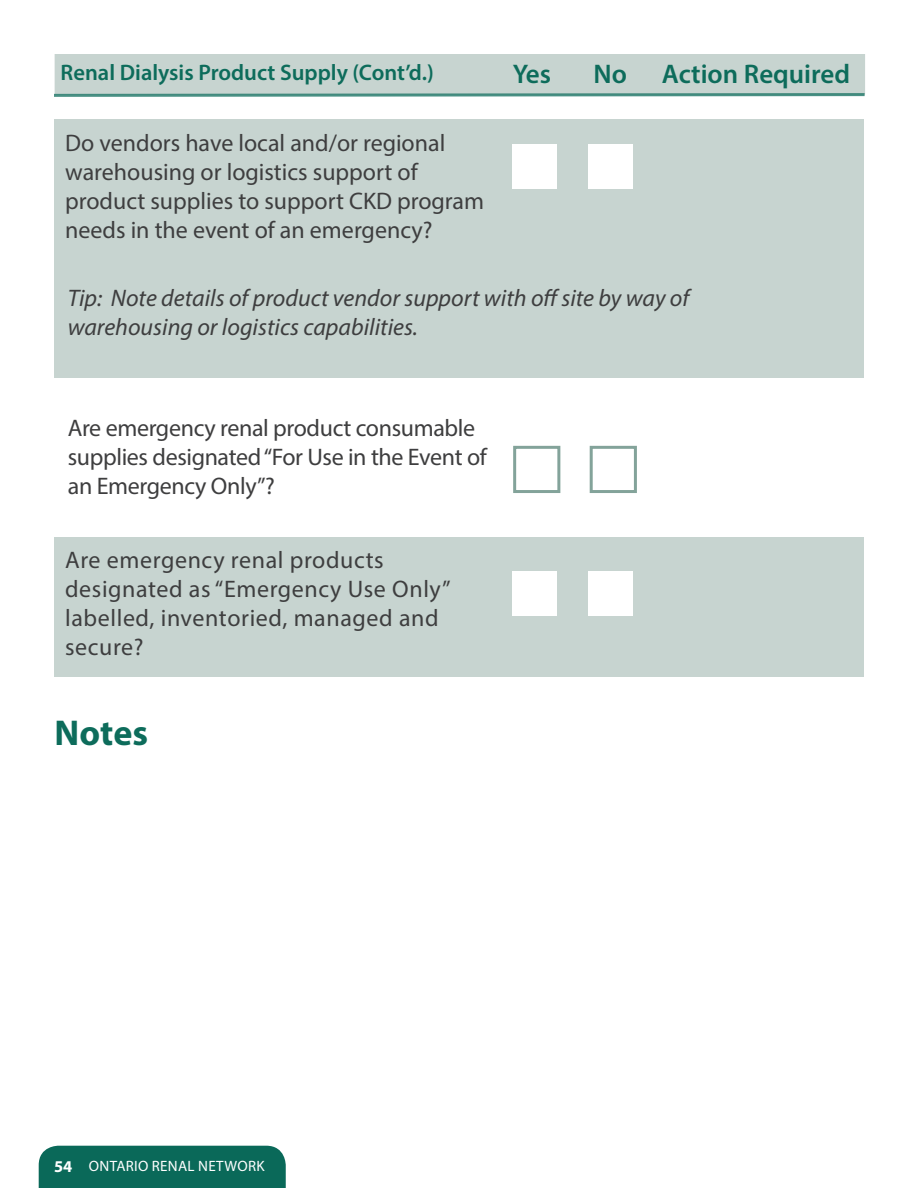
<style>
.page{position:relative;width:918px;height:1188px;background:#fff}
.page>*{position:absolute;margin:0;border:0;box-sizing:border-box;transform-origin:0 0}
.t1{font:700 36px "Myriad Pro";color:#0d6c5b}
.t2{font:600 27px "Myriad Pro";color:#0d6c5b}
.t3{font:24px/28.8px "Myriad Pro";color:#3e3e3f}
.t4{font:24px/28.8px "Myriad Pro";letter-spacing:.025em;color:#3e3e3f}
.t5{font:italic 24px/28.8px "Myriad Pro";color:#3e3e3f}
.t6{font:600 22.5px "Myriad Pro";color:#0d6c5b}
.t7{font:15px "Myriad Pro";letter-spacing:.02em;color:#fff}
.s1{font-weight:700;font-size:16.5px}
</style>
<div class="page">
<div style="left:39px;top:1146px;width:247px;height:42px;background:#0a6959"></div>
<div style="left:55px;top:119px;width:809px;height:259px;background:#c7d4d0"></div>
<div style="left:55px;top:538px;width:809px;height:139px;background:#c7d4d0"></div>
<svg style="left:54px;top:54px;width:811px;height:43px;background:#becfca"></svg>
<div style="left:512px;top:144px;width:44px;height:44px;background:#fff"></div>
<div style="left:589px;top:144px;width:44px;height:44px;background:#fff"></div>
<div style="left:513px;top:446px;width:47px;height:47px;border:3px solid #83a39a"></div>
<svg style="left:589px;top:445px;width:48px;height:48px"></svg>
<div style="left:512px;top:571px;width:44px;height:44px;background:#fff"></div>
<div style="left:589px;top:571px;width:44px;height:44px;background:#fff"></div>
<h1 class="t6" style="left:61px;top:58px;width:375px">Renal Dialysis Product Supply (Cont’d.)</h1>
<h1 class="t2" style="left:513px;top:57px;width:40px">Yes</h1>
<h1 class="t2" style="left:594px;top:57px;width:35px">No</h1>
<h1 class="t2" style="left:662px;top:57px;width:190px">Action Required</h1>
<p class="t3" style="left:65px;top:128px;width:420px">Do vendors have local and/or regional warehousing or logistics support of product supplies to support CKD program needs in the event of an emergency?</p>
<p class="t5" style="left:68px;top:283px;width:623px">Tip: Note details of product vendor support with off site by way of warehousing or logistics capabilities.</p>
<p class="t3" style="left:68px;top:413px;width:421px">Are emergency renal product consumable supplies designated “For Use in the Event of an Emergency Only”?</p>
<p class="t4" style="left:65px;top:546px;width:387px">Are emergency renal products designated as “Emergency Use Only” labelled, inventoried, managed and secure?</p>
<p class="t1" style="left:55px;top:709px;width:95px">Notes</p>
<p class="t7" style="left:54px;top:1157px;width:212px"><span class="s1">54</span> ONTARIO RENAL NETWORK</p>
</div>
